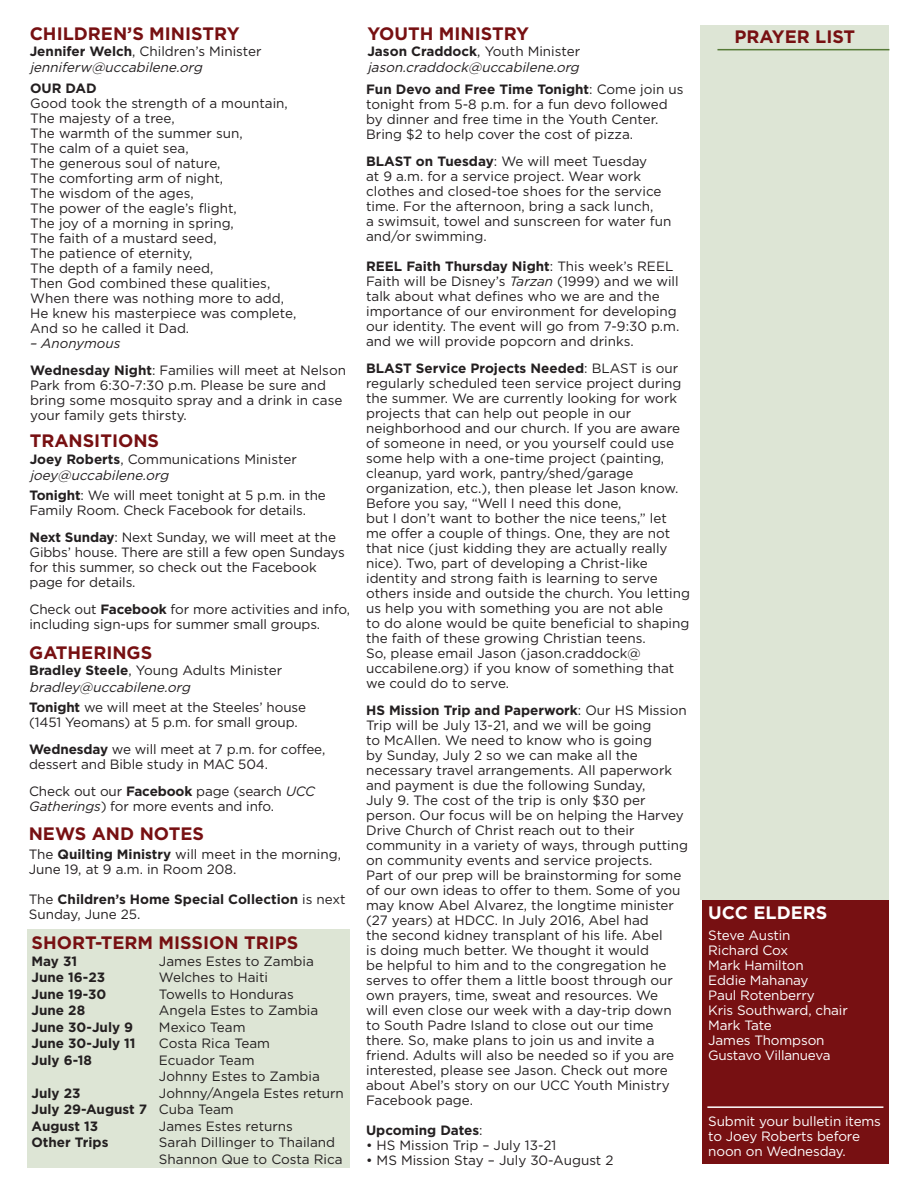
<style>
.page{position:relative;width:918px;height:1188px;background:#fff}
.page>*{position:absolute;margin:0;border:0;box-sizing:border-box;transform-origin:0 0}
.t1{font:700 18px "Gotham";color:#771012}
.t2{font:700 18px "Gotham";color:#fff}
.t3{font:13.5px/15px "Gotham";color:#231f20}
.t4{font:13.5px/15px "Gotham";letter-spacing:-.01em;color:#fff}
.t5{font:italic 13.5px/16.2px "Gotham";color:#231f20}
.t6{font:700 13.5px/15px "Gotham";color:#231f20}
.s1{font-weight:700;font-style:normal}
.s2{font-style:normal}
.s3{font-style:italic}
.s4{font-weight:700}
.s5{font-weight:400}
</style>
<div class="page">
<div style="left:702px;top:900px;width:187px;height:263px;background:#771012"></div>
<div style="left:700px;top:25px;width:189px;height:875px;background:#dde5d5"></div>
<hr style="left:717px;top:49px;width:172px;height:1px;background:#567a37">
<div style="left:27px;top:929px;width:323px;height:239px;background:#dde5d5"></div>
<hr style="left:707px;top:1106px;width:176px;height:2px;background:#fff">
<h1 class="t1" style="left:30px;top:23px;width:211px">CHILDREN’S MINISTRY</h1>
<h1 class="t1" style="left:735px;top:26px;width:122px">PRAYER LIST</h1>
<p class="t5" style="left:30px;top:43px;width:233px"><span class="s1">Jennifer Welch</span><span class="s2">, Children’s Minister </span>jenniferw@uccabilene.org</p>
<p class="t6" style="left:30px;top:81px;width:68px">OUR DAD</p>
<p class="t3" style="left:30px;top:96px;width:268px">Good took the strength of a mountain,<br>The majesty of a tree,<br>The warmth of the summer sun,<br>The calm of a quiet sea,<br>The generous soul of nature,<br>The comforting arm of night,<br>The wisdom of the ages,<br>The power of the eagle’s flight,<br>The joy of a morning in spring,<br>The faith of a mustard seed,<br>The patience of eternity,<br>The depth of a family need,<br>Then God combined these qualities,<br>When there was nothing more to add,<br>He knew his masterpiece was complete,<br>And so he called it Dad.</p>
<p class="t3" style="left:30px;top:330px;width:317px;line-height:27px"><span class="s3">– Anonymous<br></span><span class="s4">Wednesday Night</span>: Families will meet at Nelson</p>
<p class="t3" style="left:30px;top:378px;width:314px">Park from 6:30-7:30 p.m. Please be sure and bring some mosquito spray and a drink in case your family gets thirsty.</p>
<h1 class="t1" style="left:30px;top:431px;width:131px">TRANSITIONS</h1>
<p class="t3" style="left:30px;top:451px;width:269px;line-height:16.2px"><span class="s4">Joey Roberts</span>, Communications Minister <span class="s3">joey@uccabilene.org</span></p>
<p class="t3" style="left:30px;top:488px;width:298px"><span class="s4">Tonight</span>: We will meet tonight at 5 p.m. in the<br>Family Room. Check Facebook for details.</p>
<p class="t3" style="left:30px;top:530px;width:317px"><span class="s4">Next Sunday</span>: Next Sunday, we will meet at the Gibbs’ house. There are still a few open Sundays for this summer, so check out the Facebook page for details.</p>
<p class="t3" style="left:30px;top:602px;width:322px">Check out <span class="s4">Facebook</span> for more activities and info, including sign-ups for summer small groups.</p>
<h1 class="t1" style="left:367px;top:23px;width:163px">YOUTH MINISTRY</h1>
<p class="t5" style="left:367px;top:43px;width:216px"><span class="s1">Jason Craddock</span><span class="s2">, Youth Minister </span>jason.craddock@uccabilene.org</p>
<p class="t3" style="left:366px;top:82px;width:319px"><span class="s4">Fun Devo and Free Time Tonight</span>: Come join us tonight from 5-8 p.m. for a fun devo followed by dinner and free time in the Youth Center.<br>Bring $2 to help cover the cost of pizza.</p>
<p class="t3" style="left:366px;top:154px;width:307px"><span class="s4">BLAST on Tuesday</span>: We will meet Tuesday<br>at 9 a.m. for a service project. Wear work clothes and closed-toe shoes for the service time. For the afternoon, bring a sack lunch,<br>a swimsuit, towel and sunscreen for water fun and/or swimming.</p>
<p class="t3" style="left:366px;top:258px;width:315px"><span class="s4">REEL Faith Thursday Night</span>: This week’s REEL Faith will be Disney’s <span class="s3">Tarzan</span> (1999) and we will talk about what defines who we are and the importance of our environment for developing our identity. The event will go from 7-9:30 p.m. and we will provide popcorn and drinks.</p>
<p class="t3" style="left:366px;top:360px;width:326px"><span class="s4">BLAST Service Projects Needed</span>: BLAST is our regularly scheduled teen service project during the summer. We are currently looking for work projects that can help out people in our neighborhood and our church. If you are aware of someone in need, or you yourself could use some help with a one-time project (painting, cleanup, yard work, pantry/shed/garage organization, etc.), then please let Jason know.<br>Before you say, “Well I need this done,<br>but I don’t want to bother the nice teens,” let me offer a couple of things. One, they are not that nice (just kidding they are actually really nice). Two, part of developing a Christ-like identity and strong faith is learning to serve others inside and outside the church. You letting us help you with something you are not able<br>to do alone would be quite beneficial to shaping the faith of these growing Christian teens.<br>So, please email Jason (jason.craddock@ uccabilene.org) if you know of something that we could do to serve.</p>
<p class="t3" style="left:366px;top:702px;width:323px"><span class="s4">HS Mission Trip and Paperwork</span>: Our HS Mission Trip will be July 13-21, and we will be going<br>to McAllen. We need to know who is going<br>by Sunday, July 2 so we can make all the necessary travel arrangements. All paperwork and payment is due the following Sunday,<br>July 9. The cost of the trip is only $30 per person. Our focus will be on helping the Harvey Drive Church of Christ reach out to their community in a variety of ways, through putting on community events and service projects.<br>Part of our prep will be brainstorming for some of our own ideas to offer to them. Some of you may know Abel Alvarez, the longtime minister (27 years) at HDCC. In July 2016, Abel had<br>the second kidney transplant of his life. Abel<br>is doing much better. We thought it would<br>be helpful to him and to the congregation he serves to offer them a little boost through our own prayers, time, sweat and resources. We<br>will even close our week with a day-trip down to South Padre Island to close out our time there. So, make plans to join us and invite a friend. Adults will also be needed so if you are interested, please see Jason. Check out more about Abel’s story on our UCC Youth Ministry Facebook page.</p>
<p class="t6" style="left:366px;top:1122px;width:118px">Upcoming Dates<span class="s5">:</span></p>
<p class="t3" style="left:366px;top:1137px;width:192px">• HS Mission Trip – July 13-21</p>
<p class="t3" style="left:366px;top:1152px;width:249px">• MS Mission Stay – July 30-August 2</p>
<h1 class="t1" style="left:29px;top:642px;width:125px">GATHERINGS</h1>
<p class="t5" style="left:29px;top:662px;width:254px"><span class="s1">Bradley Steele</span><span class="s2">, Young Adults Minister </span>bradley@uccabilene.org</p>
<p class="t3" style="left:29px;top:699px;width:278px"><span class="s4">Tonight</span> we will meet at the Steeles’ house (1451 Yeomans) at 5 p.m. for small group.</p>
<p class="t3" style="left:29px;top:741px;width:298px"><span class="s4">Wednesday</span> we will meet at 7 p.m. for coffee, dessert and Bible study in MAC 504.</p>
<p class="t3" style="left:29px;top:783px;width:288px">Check out our <span class="s4">Facebook</span> page (search <span class="s3">UCC<br>Gatherings</span>) for more events and info.</p>
<h1 class="t1" style="left:29px;top:823px;width:177px">NEWS AND NOTES</h1>
<p class="t3" style="left:29px;top:847px;width:314px">The <span class="s4">Quilting Ministry</span> will meet in the morning,<br>June 19, at 9 a.m. in Room 208.</p>
<p class="t6" style="left:29px;top:891px;width:318px"><span class="s5">The</span> Children’s Home Special Collection <span class="s5">is next<br>Sunday, June 25.</span></p>
<h1 class="t2" style="left:708px;top:903px;width:121px">UCC ELDERS</h1>
<p class="t4" style="left:708px;top:928px;width:141px">Steve Austin<br>Richard Cox<br>Mark Hamilton<br>Eddie Mahanay<br>Paul Rotenberry<br>Kris Southward, chair<br>Mark Tate<br>James Thompson<br>Gustavo Villanueva</p>
<h1 class="t1" style="left:32px;top:932px;width:268px">SHORT-TERM MISSION TRIPS</h1>
<p class="t6" style="left:32px;top:953px;width:47px">May 31</p>
<p class="t3" style="left:159px;top:953px;width:156px">James Estes to Zambia</p>
<p class="t6" style="left:32px;top:970px;width:75px">June 16-23</p>
<p class="t3" style="left:159px;top:970px;width:111px">Welches to Haiti</p>
<p class="t6" style="left:32px;top:986px;width:77px">June 19-30</p>
<p class="t3" style="left:159px;top:986px;width:136px">Towells to Honduras</p>
<p class="t6" style="left:32px;top:1003px;width:55px">June 28</p>
<p class="t3" style="left:159px;top:1003px;width:161px">Angela Estes to Zambia</p>
<p class="t6" style="left:32px;top:1019px;width:103px">June 30-July 9</p>
<p class="t3" style="left:159px;top:1019px;width:88px">Mexico Team</p>
<p class="t6" style="left:32px;top:1036px;width:106px">June 30-July 11</p>
<p class="t3" style="left:159px;top:1036px;width:113px">Costa Rica Team</p>
<p class="t6" style="left:32px;top:1052px;width:62px">July 6-18</p>
<p class="t3" style="left:159px;top:1051px;width:162px;line-height:16.5px">Ecuador Team<br>Johnny Estes to Zambia</p>
<p class="t6" style="left:32px;top:1085px;width:51px">July 23</p>
<p class="t3" style="left:32px;top:1084px;width:314px;line-height:16.5px;text-indent:127px">Johnny/Angela Estes return<br><span class="s4">July 29-August 7</span> Cuba Team<br><span class="s4">August 13</span></p>
<p class="t4" style="left:708px;top:1114px;width:174px">Submit your bulletin items to Joey Roberts before noon on Wednesday.</p>
<p class="t3" style="left:159px;top:1118px;width:135px">James Estes returns</p>
<p class="t6" style="left:32px;top:1135px;width:79px">Other Trips</p>
<p class="t3" style="left:159px;top:1134px;width:185px;line-height:16.5px">Sarah Dillinger to Thailand<br>Shannon Que to Costa Rica</p>
</div>
